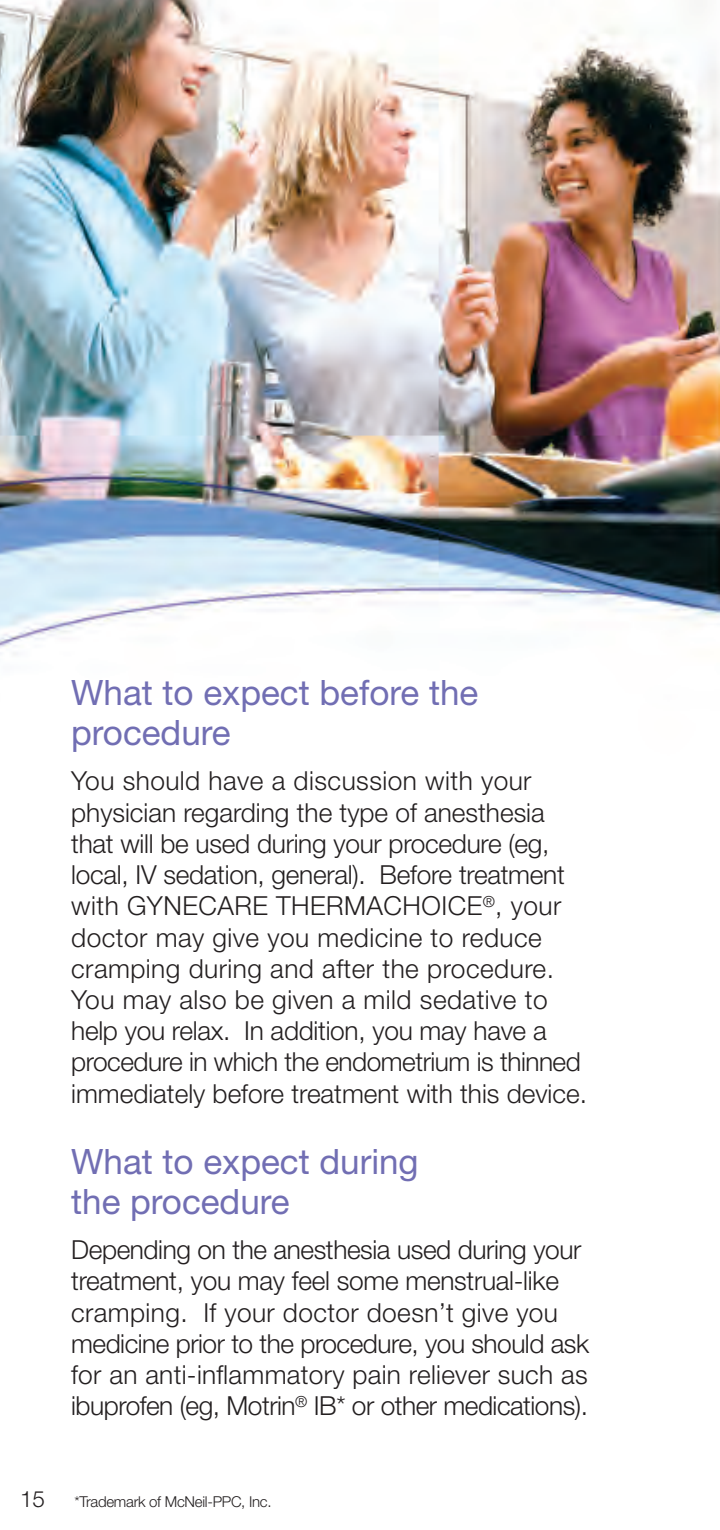
<style>
.page{position:relative;width:720px;height:1530px;background:#fff}
.page>*{position:absolute;margin:0;border:0;box-sizing:border-box;transform-origin:0 0}
.t1{font:35px/40px "Helvetica Neue";color:#716eb3}
.t2{font:300 26.25px/31.2px "Helvetica Neue";letter-spacing:-.01em;color:#231f20}
.t3{font:300 22.5px "Helvetica Neue";color:#231f20}
.t4{font:300 15px "Helvetica Neue";letter-spacing:-.02em;color:#231f20}
</style>
<div class="page">
<img style="left:0;top:0;width:720px;height:654px">
<img style="left:719px;top:408px;width:1px;height:888px">
<h1 class="t1" style="left:71px;top:676px;width:409px">What to expect before the procedure</h1>
<p class="t2" style="left:71px;top:768px;width:517px">You should have a discussion with your physician regarding the type of anesthesia that will be used during your procedure (eg, local, IV sedation, general). Before treatment with GYNECARE THERMACHOICE<sup>®</sup>, your doctor may give you medicine to reduce cramping during and after the procedure.<br>You may also be given a mild sedative to help you relax. In addition, you may have a procedure in which the endometrium is thinned immediately before treatment with this device.</p>
<h1 class="t1" style="left:71px;top:1145px;width:349px">What to expect during the procedure</h1>
<p class="t2" style="left:71px;top:1237px;width:520px">Depending on the anesthesia used during your treatment, you may feel some menstrual-like cramping. If your doctor doesn’t give you medicine prior to the procedure, you should ask for an anti-inflammatory pain reliever such as ibuprofen (eg, Motrin<sup>®</sup> IB* or other medications).</p>
<p class="t3" style="left:20px;top:1491px;width:27px">15</p>
<p class="t4" style="left:74px;top:1497px;width:199px">*Trademark of McNeil-PPC, Inc.</p>
</div>
